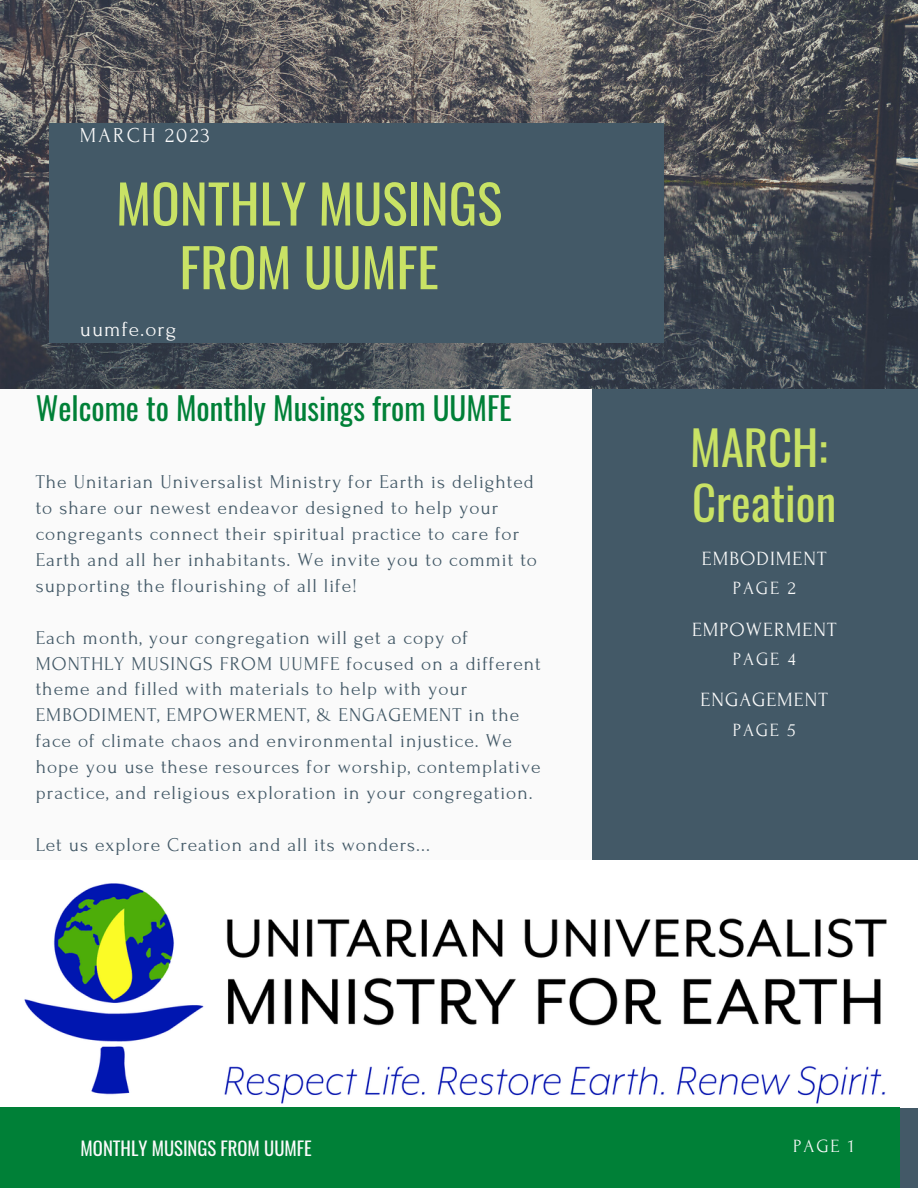
<style>
.page{position:relative;width:918px;height:1188px;background:#fafafa}
.page>*{position:absolute;margin:0;border:0;box-sizing:border-box;transform-origin:0 0}
.t1{font:53.1px/63.6px "Oswald";color:#c9e265;text-align:center}
.t2{font:46.65px/55.2px "Oswald";color:#c9e265}
.t3{font:31.2px "Oswald";color:#008037}
.t4{font:21.15px "Forum";letter-spacing:.1em;color:#fafafa}
.t5{font:21.15px "Forum";letter-spacing:.05em;color:#fafafa}
.t6{font:20.1px "Forum";letter-spacing:.05em;color:#fafafa}
.t7{font:19.5px/25.8px "Forum";letter-spacing:.05em;color:#435967}
.t8{font:18.75px "Oswald";color:#fafafa}
.t9{font:18.6px "Forum";letter-spacing:.1em;color:#fafafa}
</style>
<div class="page">
<div style="left:593px;top:324px;width:325px;height:864px;background:#435967"></div>
<img style="left:0;top:0;width:918px;height:389px">
<img style="left:24px;top:860px;width:894px;height:248px">
<div style="left:50px;top:124px;width:614px;height:219px;background:#435967"></div>
<div style="left:0;top:1107px;width:900px;height:81px;background:#008037"></div>
<p class="t4" style="left:80px;top:123px;width:132px">MARCH 2023</p>
<h1 class="t1" style="left:116px;top:170px;width:388px">MONTHLY MUSINGS<br>FROM UUMFE</h1>
<p class="t5" style="left:80px;top:318px;width:98px">uumfe.org</p>
<h3 class="t3" style="left:36px;top:384px;width:478px">Welcome to Monthly Musings from UUMFE</h3>
<p class="t7" style="left:36px;top:470px;width:503px">The Unitarian Universalist Ministry for Earth is delighted to share our newest endeavor designed to help your congregants connect their spiritual practice to care for Earth and all her inhabitants. We invite you to commit to supporting the flourishing of all life!</p>
<p class="t7" style="left:36px;top:625px;width:506px">Each month, your congregation will get a copy of MONTHLY MUSINGS FROM UUMFE focused on a different theme and filled with materials to help with your EMBODIMENT, EMPOWERMENT, &amp; ENGAGEMENT in the face of climate chaos and environmental injustice. We hope you use these resources for worship, contemplative practice, and religious exploration in your congregation.</p>
<p class="t7" style="left:36px;top:832px;width:396px">Let us explore Creation and all its wonders...</p>
<h2 class="t2" style="left:690px;top:418px;width:148px">MARCH:<br>Creation</h2>
<p class="t6" style="left:702px;top:548px;width:126px">EMBODIMENT</p>
<p class="t9" style="left:733px;top:579px;width:64px">PAGE 2</p>
<p class="t6" style="left:692px;top:619px;width:146px">EMPOWERMENT</p>
<p class="t9" style="left:733px;top:649px;width:64px">PAGE 4</p>
<p class="t6" style="left:701px;top:689px;width:129px">ENGAGEMENT</p>
<p class="t9" style="left:733px;top:720px;width:65px">PAGE 5</p>
<p class="t8" style="left:81px;top:1134px;width:233px">MONTHLY MUSINGS FROM UUMFE</p>
<p class="t9" style="left:793px;top:1136px;width:62px">PAGE 1</p>
</div>
